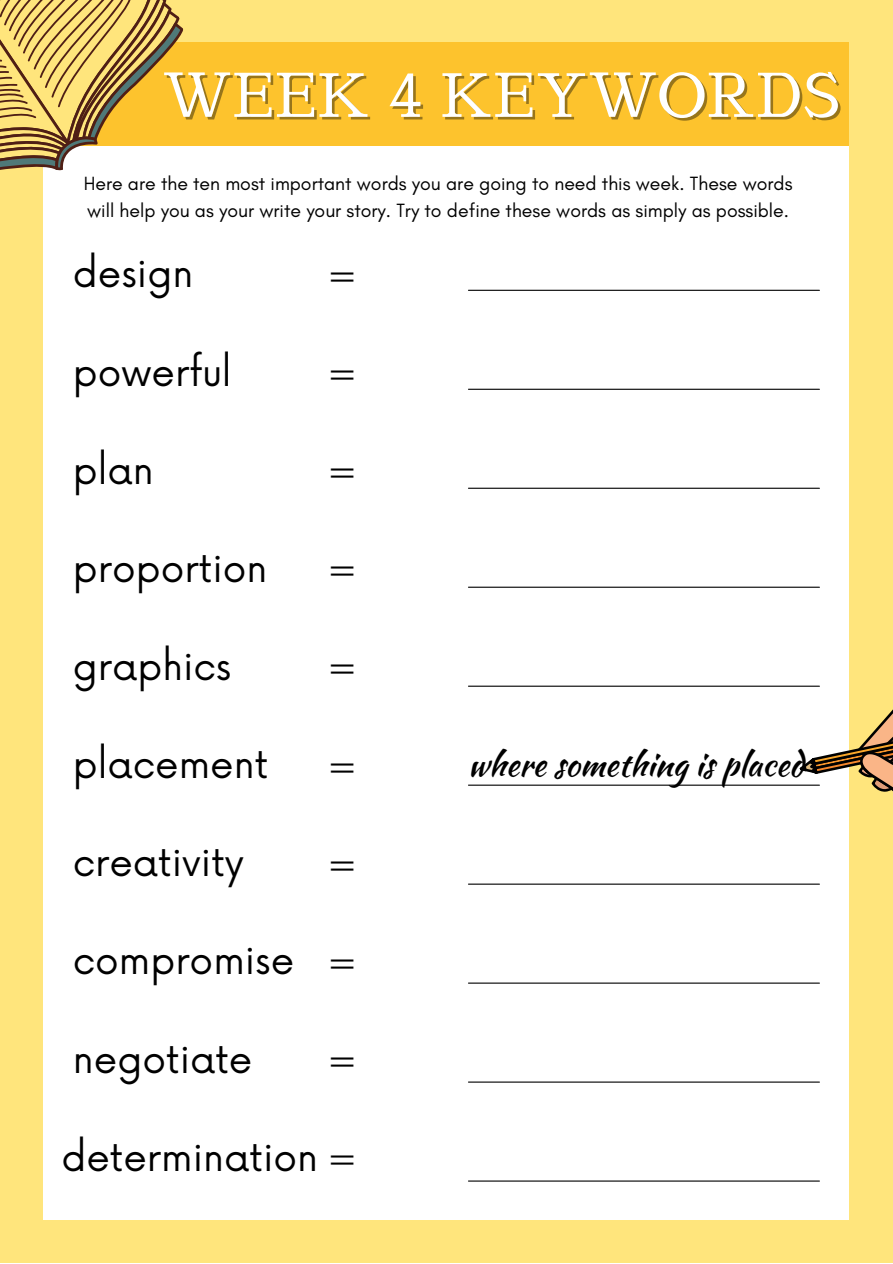
<style>
.page{position:relative;width:893px;height:1264px;background:#fff}
.page>*{position:absolute;margin:0;border:0;box-sizing:border-box;transform-origin:0 0}
.t1{font:60px "Sawarabi Mincho";color:#fff}
.t2{font:37.5px "Now";color:#000}
.t3{font:33px "Kaushan Script";color:#000}
.t4{font:19.5px/27px "Glacial Indifference";color:#000}
</style>
<div class="page">
<div style="left:0;top:0;width:892px;height:1262px;background:#ffe57c"></div>
<div style="left:44px;top:43px;width:804px;height:1176px;background:#fff"></div>
<hr style="left:468px;top:290px;width:351px;height:1px;background:#000">
<hr style="left:468px;top:389px;width:351px;height:1px;background:#000">
<hr style="left:468px;top:487px;width:351px;height:2px;background:#000">
<hr style="left:468px;top:586px;width:351px;height:2px;background:#000">
<hr style="left:468px;top:685px;width:351px;height:1px;background:#000">
<hr style="left:468px;top:784px;width:351px;height:1px;background:#000">
<hr style="left:468px;top:883px;width:351px;height:1px;background:#000">
<hr style="left:468px;top:982px;width:351px;height:1px;background:#000">
<hr style="left:468px;top:1081px;width:351px;height:1px;background:#000">
<hr style="left:468px;top:1180px;width:351px;height:1px;background:#000">
<div style="left:44px;top:43px;width:804px;height:103px;background:#fdc32d"></div>
<svg style="left:797px;top:675px;width:95px;height:217px"></svg>
<svg style="left:0;top:0;width:208px;height:232px"></svg>
<h1 class="t1" style="left:162px;top:53px;width:680px">WEEK 4 KEYWORDS</h1>
<p class="t4" style="left:84px;top:169px;width:710px">Here are the ten most important words you are going to need this week. These words will help you as your write your story. Try to define these words as simply as possible.</p>
<h2 class="t2" style="left:73px;top:253px;width:122px">design</h2>
<h2 class="t2" style="left:328px;top:253px;width:29px">=</h2>
<h2 class="t2" style="left:73px;top:351px;width:160px">powerful</h2>
<h2 class="t2" style="left:73px;top:449px;width:82px">plan</h2>
<h2 class="t2" style="left:73px;top:547px;width:196px">proportion</h2>
<h2 class="t2" style="left:73px;top:645px;width:160px">graphics</h2>
<h2 class="t2" style="left:73px;top:743px;width:197px">placement</h2>
<h2 class="t2" style="left:73px;top:841px;width:173px">creativity</h2>
<h2 class="t2" style="left:73px;top:939px;width:223px">compromise</h2>
<h2 class="t2" style="left:73px;top:1038px;width:181px">negotiate</h2>
<h2 class="t2" style="left:328px;top:351px;width:29px">=</h2>
<h2 class="t2" style="left:328px;top:449px;width:29px">=</h2>
<h2 class="t2" style="left:328px;top:547px;width:29px">=</h2>
<h2 class="t2" style="left:328px;top:645px;width:29px">=</h2>
<h2 class="t2" style="left:328px;top:743px;width:29px">=</h2>
<h2 class="t2" style="left:328px;top:841px;width:29px">=</h2>
<h2 class="t2" style="left:328px;top:939px;width:29px">=</h2>
<h2 class="t2" style="left:328px;top:1037px;width:29px">=</h2>
<h2 class="t2" style="left:61px;top:1136px;width:296px">determination =</h2>
<h3 class="t3" style="left:468px;top:740px;width:337px">where something is placed</h3>
</div>
